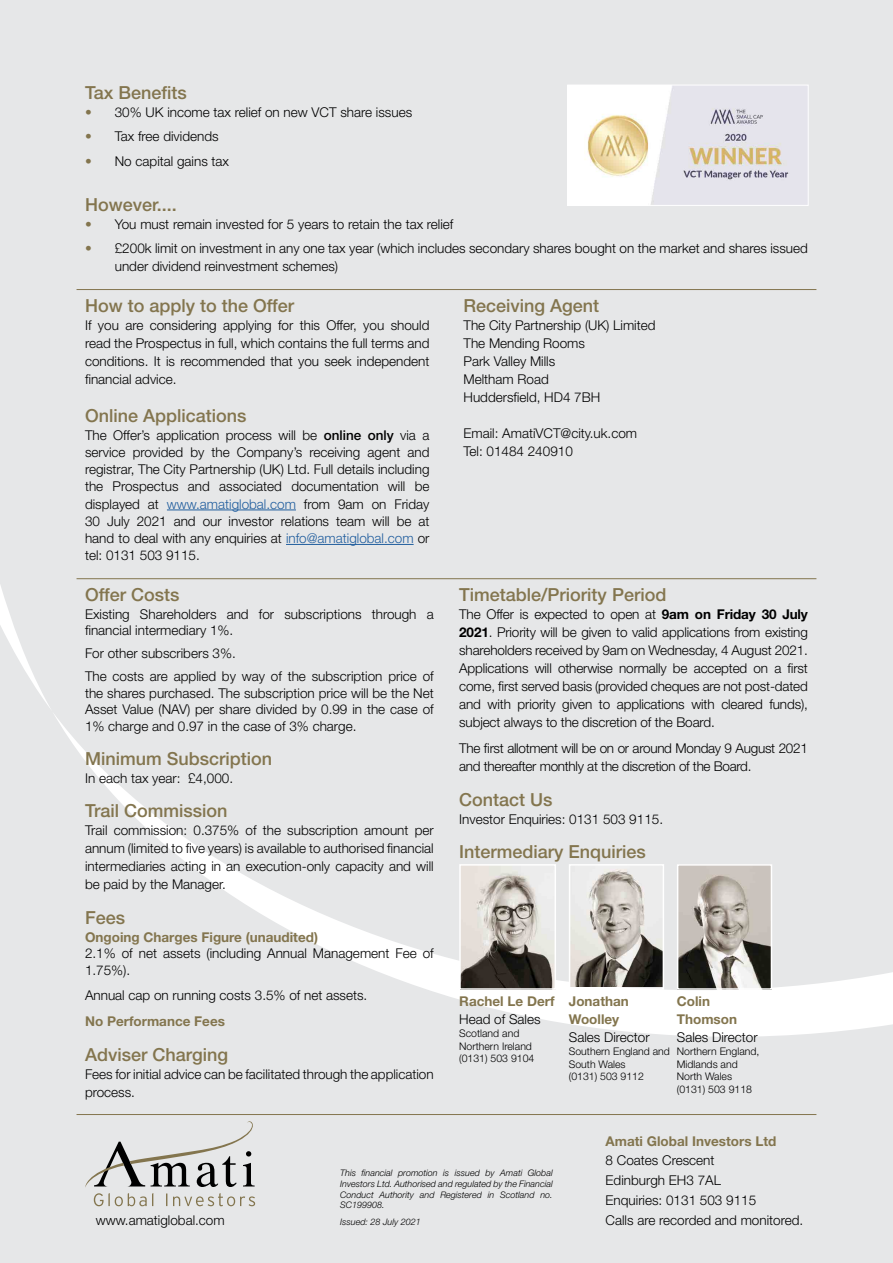
<style>
.page{position:relative;width:893px;height:1263px;background:#e6e7e8}
.page>*{position:absolute;margin:0;border:0;box-sizing:border-box;transform-origin:0 0}
.t1{font:500 18px "Helvetica Neue";color:#83754e}
.t2{font:300 13.5px/18px "Helvetica Neue";color:#000}
.t3{font:700 13.5px/18px "Helvetica Neue";color:#83754e}
.t4{font:300 13.5px/18px "Helvetica Neue";letter-spacing:-.02em;color:#000}
.t5{font:300 10.5px/12.6px "Helvetica Neue";color:#000}
.t6{font:italic 300 9px/10.8px "Helvetica Neue";color:#000;text-align:justify}
.s1{font-weight:700;color:#83754e}
.s2{font-weight:500}
.s3{color:#215e9e}
.s4{font-weight:700}
</style>
<div class="page">
<svg style="left:54px;top:714px;width:839px;height:323px"></svg>
<svg style="left:0;top:585px;width:50px;height:123px"></svg>
<hr style="left:167px;top:510px;width:129px;height:1px;background:#215e9e">
<hr style="left:286px;top:544px;width:128px;height:1px;background:#215e9e">
<img style="left:462px;top:867px;width:91px;height:120px">
<div style="left:459px;top:864px;width:97px;height:126px;border:2px solid #fff"></div>
<img style="left:572px;top:867px;width:89px;height:119px">
<div style="left:569px;top:864px;width:95px;height:126px;border:2px solid #fff"></div>
<img style="left:680px;top:867px;width:89px;height:120px">
<div style="left:677px;top:864px;width:95px;height:126px;border:2px solid #fff"></div>
<hr style="left:77px;top:578px;width:739px;height:1px;background:#83754e">
<svg style="left:85px;top:1121px;width:170px;height:85px"></svg>
<hr style="left:77px;top:1114px;width:739px;height:1px;background:#83754e">
<hr style="left:77px;top:289px;width:739px;height:1px;background:#83754e">
<img style="left:569px;top:87px;width:220px;height:117px">
<div style="left:567px;top:85px;width:242px;height:121px;border:1px solid #fff"></div>
<h1 class="t1" style="left:85px;top:82px;width:103px">Tax Benefits</h1>
<p class="t2" style="left:85px;top:103px;width:329px"><span class="s1">•</span> 30% UK income tax relief on new VCT share issues</p>
<p class="t2" style="left:85px;top:127px;width:135px"><span class="s1">•</span> Tax free dividends</p>
<p class="t2" style="left:85px;top:152px;width:146px"><span class="s1">•</span> No capital gains tax</p>
<h1 class="t1" style="left:85px;top:194px;width:93px">However....</h1>
<p class="t2" style="left:85px;top:215px;width:370px"><span class="s1">•</span> You must remain invested for 5 years to retain the tax relief</p>
<p class="t2" style="left:115px;top:239px;width:695px;text-indent:-30px"><span class="s1">•</span> £200k limit on investment in any one tax year (which includes secondary shares bought on the market and shares issued under dividend reinvestment schemes)</p>
<h1 class="t1" style="left:85px;top:295px;width:211px">How to apply to the Offer</h1>
<p class="t2" style="left:85px;top:316px;width:346px;text-align:justify">If you are considering applying for this Offer, you should read the Prospectus in full, which contains the full terms and conditions. It is recommended that you seek independent financial advice.</p>
<h1 class="t1" style="left:85px;top:405px;width:163px">Online Applications</h1>
<p class="t2" style="left:85px;top:426px;width:346px;line-height:17.2px;text-align:justify">The Offer’s application process will be <span class="s2">online only</span> via a service provided by the Company’s receiving agent and registrar, The City Partnership (UK) Ltd. Full details including the Prospectus and associated documentation will be displayed at <span class="s3">www.amatiglobal.com</span> from 9am on Friday 30 July 2021 and our investor relations team will be at hand to deal with any enquiries at <span class="s3">info@amatiglobal.com</span> or tel: 0131 503 9115.</p>
<h1 class="t1" style="left:85px;top:584px;width:96px">Offer Costs</h1>
<p class="t2" style="left:85px;top:605px;width:350px;line-height:16.5px">Existing Shareholders and for subscriptions through a financial intermediary 1%.</p>
<p class="t2" style="left:85px;top:642px;width:350px;line-height:23px">For other subscribers 3%.<br>The costs are applied by way of the subscription price of</p>
<p class="t2" style="left:85px;top:684px;width:350px;line-height:16.5px;text-align:justify">the shares purchased. The subscription price will be the Net Asset Value (NAV) per share divided by 0.99 in the case of 1% charge and 0.97 in the case of 3% charge.</p>
<h1 class="t1" style="left:85px;top:748px;width:189px">Minimum Subscription</h1>
<p class="t2" style="left:85px;top:769px;width:150px">In each tax year: £4,000.</p>
<h1 class="t1" style="left:85px;top:800px;width:144px">Trail Commission</h1>
<p class="t2" style="left:85px;top:821px;width:350px;text-align:justify">Trail commission: 0.375% of the subscription amount per annum (limited to five years) is available to authorised financial intermediaries acting in an execution-only capacity and will be paid by the Manager.</p>
<h1 class="t1" style="left:85px;top:906px;width:42px">Fees</h1>
<p class="t3" style="left:85px;top:928px;width:234px">Ongoing Charges Figure (unaudited)</p>
<p class="t2" style="left:85px;top:945px;width:350px;line-height:16.5px">2.1% of net assets (including Annual Management Fee of<br>1.75%).</p>
<p class="t2" style="left:85px;top:986px;width:284px">Annual cap on running costs 3.5% of net assets.</p>
<p class="t3" style="left:85px;top:1012px;width:141px">No Performance Fees</p>
<h1 class="t1" style="left:85px;top:1043px;width:145px">Adviser Charging</h1>
<p class="t2" style="left:85px;top:1064px;width:350px">Fees for initial advice can be facilitated through the application process.</p>
<h1 class="t1" style="left:463px;top:295px;width:137px">Receiving Agent</h1>
<p class="t2" style="left:463px;top:316px;width:194px">The City Partnership (UK) Limited<br>The Mending Rooms<br>Park Valley Mills<br>Meltham Road<br>Huddersfield, HD4 7BH</p>
<p class="t2" style="left:463px;top:424px;width:175px">Email: AmatiVCT@city.uk.com<br>Tel: 01484 240910</p>
<h1 class="t1" style="left:459px;top:584px;width:209px">Timetable/Priority Period</h1>
<p class="t2" style="left:459px;top:605px;width:350px;text-align:justify">The Offer is expected to open at <span class="s4">9am on Friday 30 July 2021</span>. Priority will be given to valid applications from existing shareholders received by 9am on Wednesday, 4 August 2021.<br>Applications will otherwise normally be accepted on a first come, first served basis (provided cheques are not post-dated and with priority given to applications with cleared funds), subject always to the discretion of the Board.</p>
<p class="t4" style="left:459px;top:739px;width:350px">The first allotment will be on or around Monday 9 August 2021 and thereafter monthly at the discretion of the Board.</p>
<h1 class="t1" style="left:459px;top:789px;width:95px">Contact Us</h1>
<p class="t2" style="left:459px;top:810px;width:205px">Investor Enquiries: 0131 503 9115.</p>
<h1 class="t1" style="left:459px;top:841px;width:188px">Intermediary Enquiries</h1>
<p class="t3" style="left:459px;top:992px;width:97px">Rachel Le Derf</p>
<p class="t2" style="left:459px;top:1010px;width:83px">Head of Sales</p>
<p class="t5" style="left:459px;top:1027px;width:77px">Scotland and<br>Northern Ireland (0131) 503 9104</p>
<p class="t3" style="left:677px;top:992px;width:62px">Colin<br>Thomson</p>
<p class="t2" style="left:677px;top:1028px;width:82px">Sales Director</p>
<p class="t5" style="left:677px;top:1045px;width:84px">Northern England,<br>Midlands and<br>North Wales (0131) 503 9118</p>
<p class="t3" style="left:569px;top:992px;width:62px">Jonathan<br>Woolley</p>
<p class="t2" style="left:569px;top:1028px;width:82px">Sales Director</p>
<p class="t5" style="left:569px;top:1045px;width:103px">Southern England and<br>South Wales<br>(0131) 503 9112</p>
<p class="t6" style="left:340px;top:1167px;width:214px">This financial promotion is issued by Amati Global Investors Ltd. Authorised and regulated by the Financial Conduct Authority and Registered in Scotland no.<br>SC199908.</p>
<p class="t3" style="left:606px;top:1131px;width:172px">Amati Global Investors Ltd</p>
<p class="t2" style="left:606px;top:1150px;width:152px;line-height:19.8px">8 Coates Crescent<br>Edinburgh EH3 7AL<br>Enquiries: 0131 503 9115</p>
<p class="t2" style="left:96px;top:1211px;width:131px">www.amatiglobal.com</p>
<p class="t6" style="left:340px;top:1217px;width:82px">Issued: 28 July 2021</p>
<p class="t2" style="left:606px;top:1211px;width:199px">Calls are recorded and monitored.</p>
</div>
